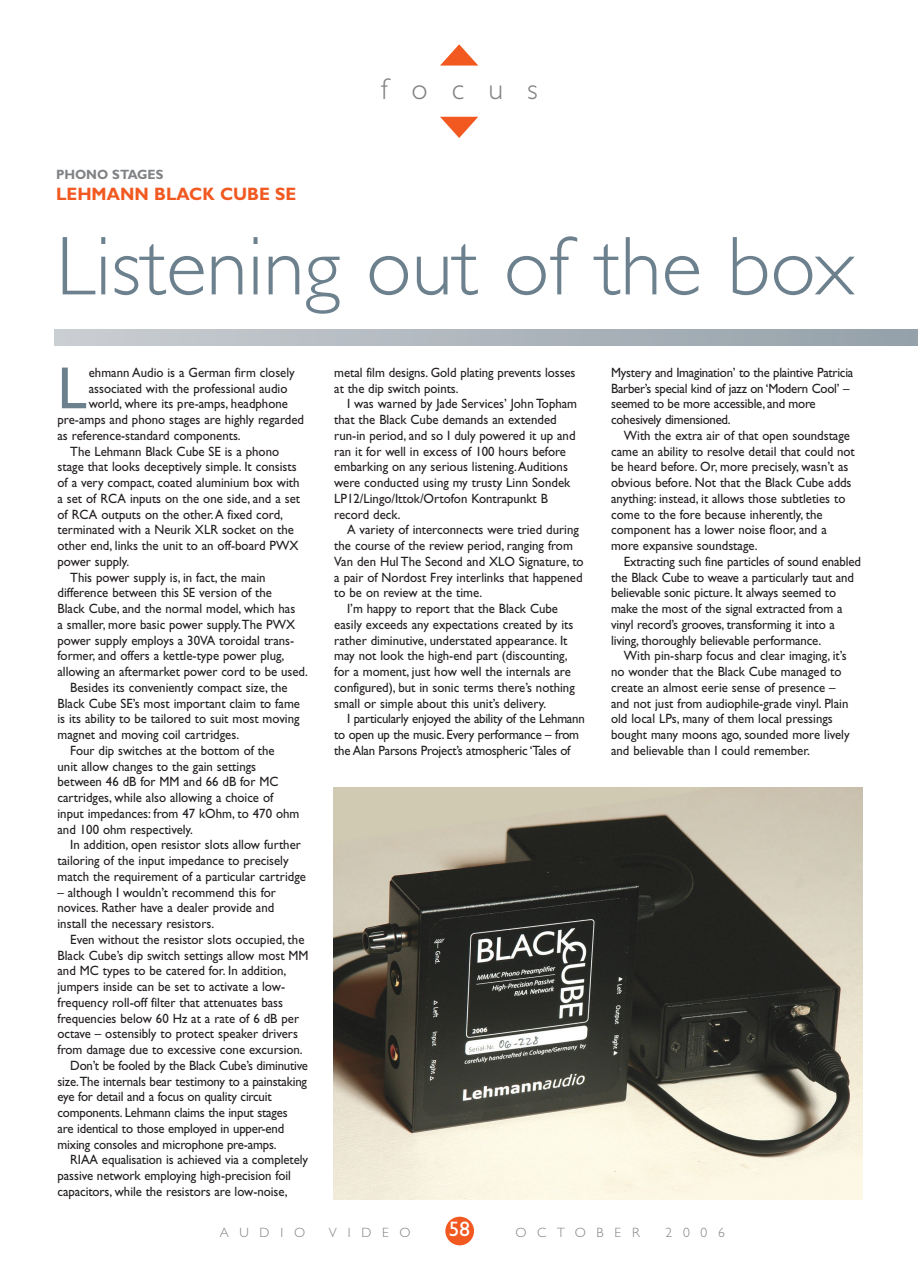
<style>
.page{position:relative;width:918px;height:1287px;background:#fff}
.page>*{position:absolute;margin:0;border:0;box-sizing:border-box;transform-origin:0 0}
.t1{font:300 84px "Gill Sans";color:#6c818d}
.t2{font:59.7px "Gill Sans";color:#6c818d}
.t3{font:300 30px "Gill Sans";letter-spacing:.8em;color:#808285}
.t4{font:21px "Gill Sans";color:#fff}
.t5{font:700 18px "Gill Sans";color:#f15921;scale:.95 1}
.t6{font:13.5px/15.8px "Gill Sans";color:#231f20;scale:.95 1}
.t7{font:13.5px/15.8px "Gill Sans";letter-spacing:-.02em;color:#231f20;scale:.95 1}
.t8{font:300 13.5px "Gill Sans";letter-spacing:.8em;color:#808285}
.t9{font:700 13.5px "Gill Sans";color:#808285;scale:.95 1}
</style>
<div class="page">
<img style="left:334px;top:787px;width:528px;height:412px">
<svg style="left:440px;top:44px;width:38px;height:22px"></svg>
<svg style="left:440px;top:117px;width:38px;height:21px"></svg>
<div style="left:445px;top:1217px;width:29px;height:28px;background:#f15921;border-radius:50%"></div>
<div style="left:55px;top:329px;width:863px;height:17px;background:linear-gradient(to right,#caced2,#94a0a9)"></div>
<h3 class="t3" style="left:381px;top:79px;width:158px">focus</h3>
<p class="t9" style="left:56px;top:170px;width:115px">PHONO STAGES</p>
<h3 class="t5" style="left:56px;top:188px;width:255px">LEHMANN BLACK CUBE SE</h3>
<h1 class="t1" style="left:56px;top:237px;width:800px">Listening out of the box</h1>
<h2 class="t2" style="left:58px;top:368px;width:31px">L</h2>
<p class="t6" style="left:89px;top:366px;width:218px">ehmann Audio is a German firm closely</p>
<p class="t6" style="left:89px;top:382px;width:211px">associated with the professional audio</p>
<p class="t6" style="left:89px;top:397px;width:211px">world, where its pre-amps, headphone</p>
<p class="t6" style="left:58px;top:413px;width:261px">pre-amps and phono stages are highly regarded</p>
<p class="t6" style="left:58px;top:429px;width:194px">as reference-standard components.</p>
<p class="t6" style="left:70px;top:445px;width:221px">The Lehmann Black Cube SE is a phono</p>
<p class="t6" style="left:58px;top:460px;width:253px">stage that looks deceptively simple. It consists</p>
<p class="t6" style="left:58px;top:476px;width:256px">of a very compact, coated aluminium box with</p>
<p class="t6" style="left:58px;top:492px;width:257px">a set of RCA inputs on the one side, and a set</p>
<p class="t6" style="left:58px;top:508px;width:239px">of RCA outputs on the other.A fixed cord,</p>
<p class="t6" style="left:58px;top:523px;width:250px">terminated with a Neurik XLR socket on the</p>
<p class="t6" style="left:58px;top:539px;width:255px">other end, links the unit to an off-board PWX</p>
<p class="t6" style="left:58px;top:555px;width:77px">power supply.</p>
<p class="t6" style="left:70px;top:571px;width:207px">This power supply is, in fact, the main</p>
<p class="t6" style="left:58px;top:586px;width:227px">difference between this SE version of the</p>
<p class="t6" style="left:58px;top:602px;width:252px">Black Cube, and the normal model, which has</p>
<p class="t6" style="left:58px;top:618px;width:252px">a smaller, more basic power supply.The PWX</p>
<p class="t6" style="left:58px;top:634px;width:251px">power supply employs a 30VA toroidal trans-</p>
<p class="t6" style="left:58px;top:649px;width:240px">former, and offers a kettle-type power plug,</p>
<p class="t6" style="left:58px;top:665px;width:265px">allowing an aftermarket power cord to be used.</p>
<p class="t6" style="left:70px;top:681px;width:230px">Besides its conveniently compact size, the</p>
<p class="t6" style="left:58px;top:697px;width:257px">Black Cube SE’s most important claim to fame</p>
<p class="t6" style="left:58px;top:712px;width:256px">is its ability to be tailored to suit most moving</p>
<p class="t6" style="left:58px;top:728px;width:193px">magnet and moving coil cartridges.</p>
<p class="t6" style="left:70px;top:744px;width:217px">Four dip switches at the bottom of the</p>
<p class="t6" style="left:58px;top:760px;width:211px">unit allow changes to the gain settings</p>
<p class="t6" style="left:58px;top:775px;width:234px">between 46 dB for MM and 66 dB for MC</p>
<p class="t6" style="left:58px;top:791px;width:229px">cartridges, while also allowing a choice of</p>
<p class="t6" style="left:58px;top:807px;width:256px">input impedances: from 47 kOhm, to 470 ohm</p>
<p class="t6" style="left:58px;top:823px;width:144px">and 100 ohm respectively.</p>
<p class="t6" style="left:70px;top:838px;width:244px">In addition, open resistor slots allow further</p>
<p class="t6" style="left:58px;top:854px;width:245px">tailoring of the input impedance to precisely</p>
<p class="t6" style="left:58px;top:870px;width:263px">match the requirement of a particular cartridge</p>
<p class="t6" style="left:58px;top:886px;width:231px;text-align:justify">– although I wouldn’t recommend this for novices. Rather have a dealer provide and install the necessary resistors.</p>
<p class="t6" style="left:70px;top:933px;width:248px">Even without the resistor slots occupied, the</p>
<p class="t6" style="left:58px;top:949px;width:266px">Black Cube’s dip switch settings allow most MM</p>
<p class="t6" style="left:58px;top:964px;width:242px">and MC types to be catered for. In addition,</p>
<p class="t6" style="left:58px;top:980px;width:241px">jumpers inside can be set to activate a low-</p>
<p class="t6" style="left:58px;top:996px;width:239px">frequency roll-off filter that attenuates bass</p>
<p class="t6" style="left:58px;top:1012px;width:256px">frequencies below 60 Hz at a rate of 6 dB per</p>
<p class="t6" style="left:58px;top:1027px;width:255px">octave – ostensibly to protect speaker drivers</p>
<p class="t6" style="left:58px;top:1043px;width:260px">from damage due to excessive cone excursion.</p>
<p class="t6" style="left:70px;top:1059px;width:252px">Don’t be fooled by the Black Cube’s diminutive</p>
<p class="t6" style="left:58px;top:1075px;width:264px">size.The internals bear testimony to a painstaking</p>
<p class="t6" style="left:58px;top:1090px;width:227px">eye for detail and a focus on quality circuit</p>
<p class="t6" style="left:58px;top:1106px;width:244px">components. Lehmann claims the input stages</p>
<p class="t6" style="left:58px;top:1122px;width:240px">are identical to those employed in upper-end</p>
<p class="t6" style="left:58px;top:1138px;width:232px">mixing consoles and microphone pre-amps.</p>
<p class="t6" style="left:70px;top:1153px;width:252px">RIAA equalisation is achieved via a completely</p>
<p class="t6" style="left:58px;top:1169px;width:247px">passive network employing high-precision foil</p>
<p class="t6" style="left:58px;top:1185px;width:244px">capacitors, while the resistors are low-noise,</p>
<p class="t6" style="left:334px;top:366px;width:255px">metal film designs. Gold plating prevents losses at the dip switch points.</p>
<p class="t6" style="left:334px;top:397px;width:257px;text-indent:13px">I was warned by Jade Services’ John Topham that the Black Cube demands an extended run-in period, and so I duly powered it up and ran it for well in excess of 100 hours before embarking on any serious listening.Auditions were conducted using my trusty Linn Sondek LP12/Lingo/Ittok/Ortofon Kontrapunkt B record deck.</p>
<p class="t6" style="left:347px;top:523px;width:246px">A variety of interconnects were tried during</p>
<p class="t6" style="left:334px;top:539px;width:253px">the course of the review period, ranging from</p>
<p class="t6" style="left:334px;top:555px;width:264px">Van den Hul The Second and XLO Signature, to</p>
<p class="t6" style="left:334px;top:571px;width:263px">a pair of Nordost Frey interlinks that happened</p>
<p class="t6" style="left:334px;top:586px;width:157px">to be on review at the time.</p>
<p class="t6" style="left:347px;top:602px;width:224px">I’m happy to report that the Black Cube</p>
<p class="t6" style="left:334px;top:618px;width:253px">easily exceeds any expectations created by its</p>
<p class="t6" style="left:334px;top:634px;width:247px">rather diminutive, understated appearance. It</p>
<p class="t6" style="left:334px;top:649px;width:247px">may not look the high-end part (discounting,</p>
<p class="t6" style="left:334px;top:665px;width:251px">for a moment, just how well the internals are</p>
<p class="t6" style="left:334px;top:681px;width:255px">configured), but in sonic terms there’s nothing</p>
<p class="t6" style="left:334px;top:697px;width:225px">small or simple about this unit’s delivery.</p>
<p class="t7" style="left:347px;top:712px;width:252px">I particularly enjoyed the ability of the Lehmann</p>
<p class="t7" style="left:334px;top:728px;width:259px">to open up the music. Every performance – from</p>
<p class="t7" style="left:334px;top:744px;width:250px">the Alan Parsons Project’s atmospheric ‘Tales of</p>
<p class="t7" style="left:611px;top:366px;width:257px">Mystery and Imagination’ to the plaintive Patricia Barber’s special kind of jazz on ‘Modern Cool’ – seemed to be more accessible, and more cohesively dimensioned.</p>
<p class="t6" style="left:611px;top:429px;width:258px;text-indent:13px">With the extra air of that open soundstage came an ability to resolve detail that could not be heard before. Or, more precisely, wasn’t as obvious before. Not that the Black Cube adds anything: instead, it allows those subtleties to come to the fore because inherently, the component has a lower noise floor, and a more expansive soundstage.</p>
<p class="t6" style="left:611px;top:555px;width:265px;text-indent:13px">Extracting such fine particles of sound enabled the Black Cube to weave a particularly taut and believable sonic picture. It always seemed to make the most of the signal extracted from a vinyl record’s grooves, transforming it into a living, thoroughly believable performance.</p>
<p class="t6" style="left:611px;top:649px;width:253px;text-indent:13px">With pin-sharp focus and clear imaging, it’s no wonder that the Black Cube managed to create an almost eerie sense of presence – and not just from audiophile-grade vinyl. Plain old local LPs, many of them local pressings bought many moons ago, sounded more lively and believable than I could remember.</p>
<h3 class="t4" style="left:449px;top:1221px;width:22px">58</h3>
<p class="t8" style="left:220px;top:1228px;width:87px">AUDIO</p>
<p class="t8" style="left:329px;top:1228px;width:83px">VIDEO</p>
<p class="t8" style="left:515px;top:1228px;width:126px">OCTOBER</p>
<p class="t8" style="left:665px;top:1228px;width:61px">2006</p>
</div>
